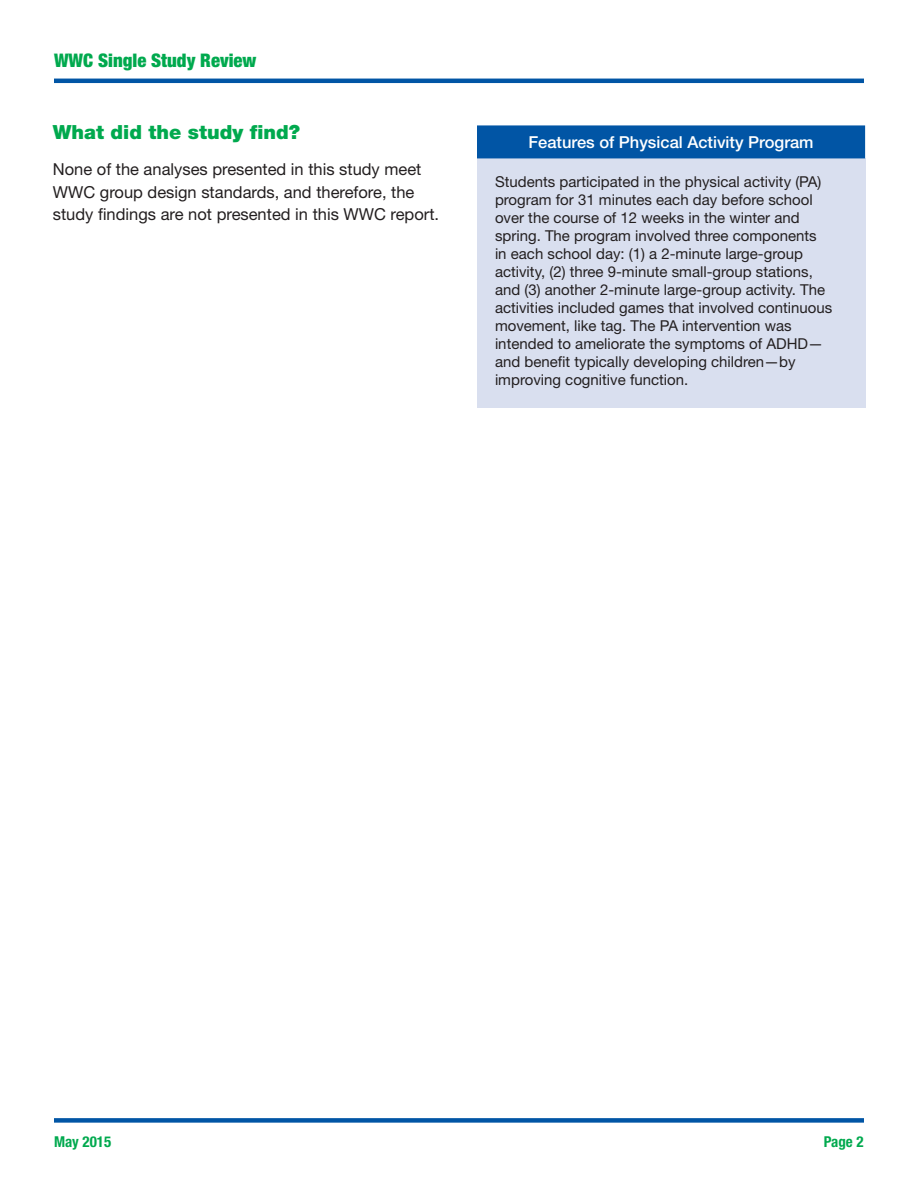
<style>
.page{position:relative;width:918px;height:1188px;background:#fff}
.page>*{position:absolute;margin:0;border:0;box-sizing:border-box;transform-origin:0 0}
.Green_Head{font:900 19.5px "Helvetica Neue LT Std";color:#00a94e}
.t1{font:900 condensed 18.75px "Helvetica Neue LT Std";color:#00a94e}
.body_text{font:16.5px/22.5px "Helvetica Neue LT Std";color:#231f20}
.Box_Head{font:500 16.5px "Helvetica Neue LT Std";color:#fff}
.Box_text{font:15px/18px "Helvetica Neue LT Std";color:#231f20}
.t2{font:700 condensed 15px "Helvetica Neue LT Std";color:#00a94e}
</style>
<div class="page">
<div style="left:54px;top:1118px;width:810px;height:5px;background:#0155a5"></div>
<hr style="left:54px;top:79px;width:810px;height:4px;background:#0155a5">
<div style="left:477px;top:158px;width:388px;height:250px;background:#d9dfef"></div>
<div style="left:478px;top:126px;width:386px;height:32px;background:#0155a5"></div>
<div style="left:477px;top:125px;width:388px;height:33px;border:2px solid #0155a5"></div>
<p class="t1" style="left:54px;top:49px;width:204px">WWC Single Study Review</p>
<p class="Green_Head" style="left:53px;top:121px;width:249px">What did the study find?</p>
<p class="body_text" style="left:53px;top:158px;width:388px">None of the analyses presented in this study meet<br>WWC group design standards, and therefore, the study findings are not presented in this WWC report.</p>
<p class="Box_Head" style="left:528px;top:132px;width:287px">Features of Physical Activity Program</p>
<p class="Box_text" style="left:495px;top:172px;width:339px">Students participated in the physical activity (PA) program for 31 minutes each day before school over the course of 12 weeks in the winter and spring. The program involved three components<br>in each school day: (1) a 2-minute large-group activity, (2) three 9-minute small-group stations, and (3) another 2-minute large-group activity. The activities included games that involved continuous movement, like tag. The PA intervention was intended to ameliorate the symptoms of ADHD— and benefit typically developing children—by improving cognitive function.</p>
<p class="t2" style="left:54px;top:1132px;width:59px">May 2015</p>
<p class="t2" style="left:824px;top:1132px;width:41px">Page 2</p>
</div>
